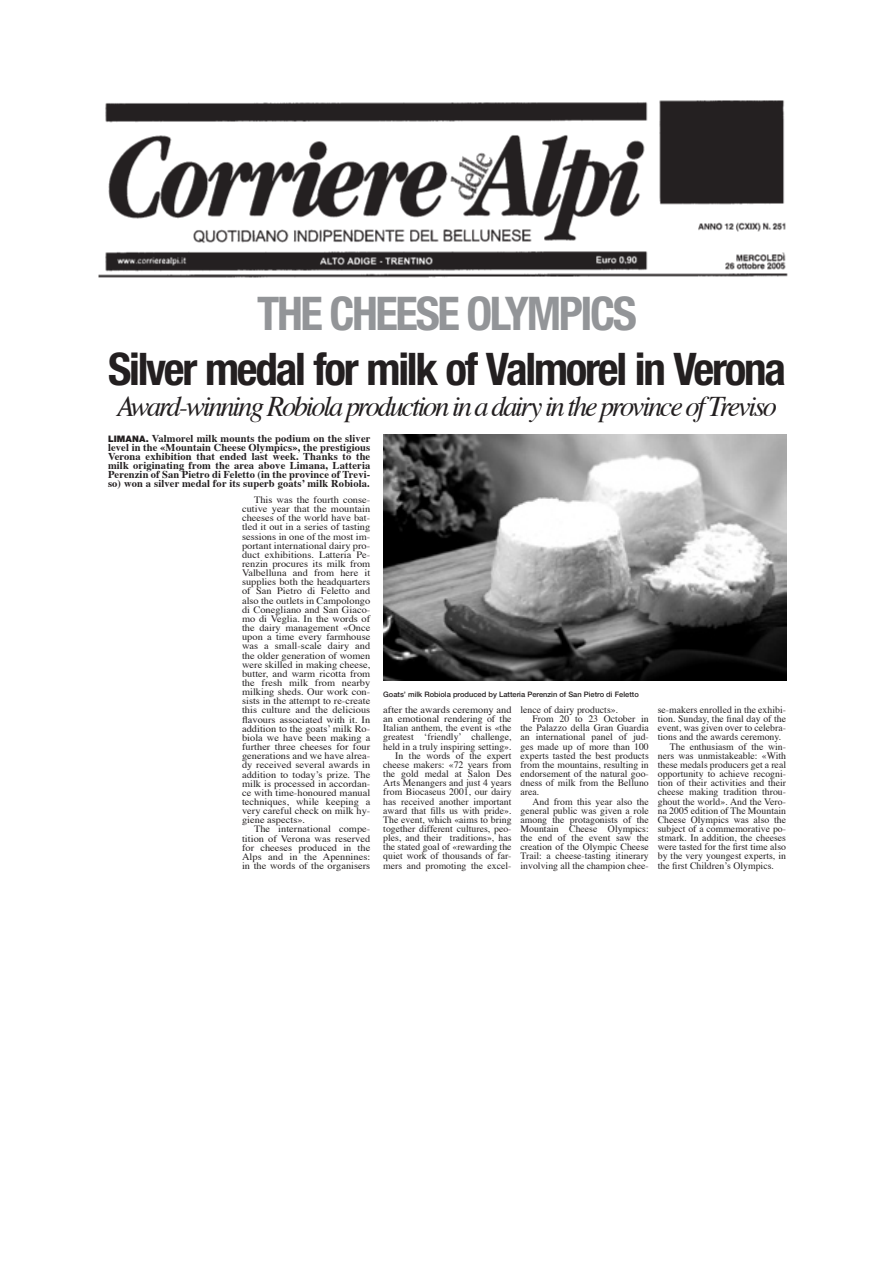
<style>
.page{position:relative;width:893px;height:1263px;background:#fff}
.page>*{position:absolute;margin:0;border:0;box-sizing:border-box;transform-origin:0 0}
.t1{font:700 condensed 46.5px "Helvetica Neue";letter-spacing:-.05em;color:#939598}
.t2{font:700 condensed 45px "Helvetica Neue";letter-spacing:-.05em;color:#231f20}
.t3{font:italic 28.5px "Times";letter-spacing:-.08em;color:#231f20}
.t4{font:700 10.5px/9px "Times";letter-spacing:.015em;color:#231f20;text-align:justify}
.t5{font:9.75px/9.1px "Times";letter-spacing:.005em;color:#231f20;text-align:justify;scale:1.06 1}
.t6{font:9.75px "Times";letter-spacing:.005em;color:#231f20}
.t7{font:500 7.5px "Helvetica Neue";color:#231f20}
.s1{font-family:"Helvetica Neue";font-weight:900;font-size:9px}
</style>
<div class="page">
<img style="left:99px;top:100px;width:689px;height:178px">
<img style="left:383px;top:434px;width:403px;height:246px">
<h1 class="t1" style="left:257px;top:285px;width:381px">THE CHEESE OLYMPICS</h1>
<h2 class="t2" style="left:108px;top:341px;width:680px">Silver medal for milk of Valmorel in Verona</h2>
<h3 class="t3" style="left:117px;top:381px;width:662px">Award-winning Robiola production in a dairy in the province of Treviso</h3>
<p class="t4" style="left:108px;top:433px;width:264px"><span class="s1">LIMANA.</span> Valmorel milk mounts the podium on the sliver level in the «Mountain Cheese Olympics», the prestigious Verona exhibition that ended last week. Thanks to the milk originating from the area above Limana, Latteria Perenzin of San Pietro di Feletto (in the province of Trevi&shy;so) won a silver medal for its superb goats’ milk Robiola.</p>
<p class="t5" style="left:242px;top:494px;width:123px;text-indent:12px">This was the fourth conse&shy;cutive year that the mountain cheeses of the world have bat&shy;tled it out in a series of tasting sessions in one of the most im&shy;portant international dairy pro&shy;duct exhibitions. Latteria Pe&shy;renzin procures its milk from Valbelluna and from here it supplies both the headquarters of San Pietro di Feletto and also the outlets in Campolongo di Conegliano and San Giaco&shy;mo di Veglia. In the words of the dairy management «Once upon a time every farmhouse was a small-scale dairy and the older generation of women were skilled in making cheese, butter, and warm ricotta from the fresh milk from nearby milking sheds. Our work con&shy;sists in the attempt to re-create this culture and the delicious flavours associated with it. In addition to the goats’ milk Ro&shy;biola we have been making a further three cheeses for four generations and we have alrea&shy;dy received several awards in addition to today’s prize. The milk is processed in accordan&shy;ce with time-honoured manual techniques, while keeping a very careful check on milk hy&shy;giene aspects».</p>
<p class="t5" style="left:242px;top:824px;width:123px;text-indent:12px">The international compe&shy;tition of Verona was reserved for cheeses produced in the Alps and in the Apennines: in the words of the organisers</p>
<p class="t7" style="left:383px;top:689px;width:257px">Goats’ milk Robiola produced by Latteria Perenzin of San Pietro di Feletto</p>
<p class="t5" style="left:383px;top:704px;width:123px;text-align:right">after the awards ceremony and an emotional rendering of the<br>Italian anthem, the event is «the greatest ‘friendly’ challenge, held in a truly inspiring setting».<br>In the words of the expert cheese makers: «72 years from the gold medal at Salon Des<br>Arts Menangers and just 4 years from Biocaseus 2001, our dairy has received another important award that fills us with pride».<br>The event, which «aims to bring together different cultures, peo&shy;ples, and their traditions», has the stated goal of «rewarding the quiet work of thousands of far&shy;mers and promoting the excel-</p>
<p class="t6" style="left:520px;top:701px;width:99px">lence of dairy products».</p>
<p class="t6" style="left:532px;top:710px;width:118px">From 20 to 23 October in</p>
<p class="t6" style="left:520px;top:719px;width:130px">the Palazzo della Gran Guardia</p>
<p class="t6" style="left:520px;top:728px;width:130px">an international panel of jud-</p>
<p class="t6" style="left:520px;top:737px;width:130px">ges made up of more than 100</p>
<p class="t6" style="left:520px;top:746px;width:130px">experts tasted the best products</p>
<p class="t6" style="left:520px;top:755px;width:130px">from the mountains, resulting in</p>
<p class="t6" style="left:520px;top:765px;width:130px">endorsement of the natural goo-</p>
<p class="t6" style="left:520px;top:774px;width:130px">dness of milk from the Belluno</p>
<p class="t6" style="left:520px;top:783px;width:20px">area.</p>
<p class="t6" style="left:532px;top:792px;width:118px">And from this year also the</p>
<p class="t6" style="left:520px;top:801px;width:130px">general public was given a role</p>
<p class="t6" style="left:520px;top:810px;width:130px">among the protagonists of the</p>
<p class="t6" style="left:520px;top:819px;width:130px">Mountain Cheese Olympics:</p>
<p class="t6" style="left:520px;top:829px;width:130px">the end of the event saw the</p>
<p class="t6" style="left:520px;top:838px;width:130px">creation of the Olympic Cheese</p>
<p class="t6" style="left:520px;top:847px;width:130px">Trail: a cheese-tasting itinerary</p>
<p class="t6" style="left:520px;top:856px;width:130px">involving all the champion chee-</p>
<p class="t6" style="left:658px;top:701px;width:130px">se-makers enrolled in the exhibi-</p>
<p class="t6" style="left:658px;top:710px;width:130px">tion. Sunday, the final day of the</p>
<p class="t6" style="left:658px;top:719px;width:130px">event, was given over to celebra-</p>
<p class="t6" style="left:658px;top:728px;width:125px">tions and the awards ceremony.</p>
<p class="t6" style="left:670px;top:737px;width:118px">The enthusiasm of the win-</p>
<p class="t6" style="left:658px;top:746px;width:130px">ners was unmistakeable: «With</p>
<p class="t6" style="left:658px;top:755px;width:130px">these medals producers get a real</p>
<p class="t6" style="left:658px;top:765px;width:130px">opportunity to achieve recogni-</p>
<p class="t6" style="left:658px;top:774px;width:130px">tion of their activities and their</p>
<p class="t6" style="left:658px;top:783px;width:130px">cheese making tradition throu-</p>
<p class="t6" style="left:658px;top:792px;width:130px">ghout the world». And the Vero-</p>
<p class="t6" style="left:658px;top:801px;width:130px">na 2005 edition of The Mountain</p>
<p class="t6" style="left:658px;top:810px;width:130px">Cheese Olympics was also the</p>
<p class="t6" style="left:658px;top:819px;width:130px">subject of a commemorative po-</p>
<p class="t6" style="left:658px;top:829px;width:130px">stmark. In addition, the cheeses</p>
<p class="t6" style="left:658px;top:838px;width:130px">were tasted for the first time also</p>
<p class="t6" style="left:658px;top:847px;width:130px">by the very youngest experts, in</p>
<p class="t6" style="left:658px;top:856px;width:118px">the first Children’s Olympics.</p>
</div>
